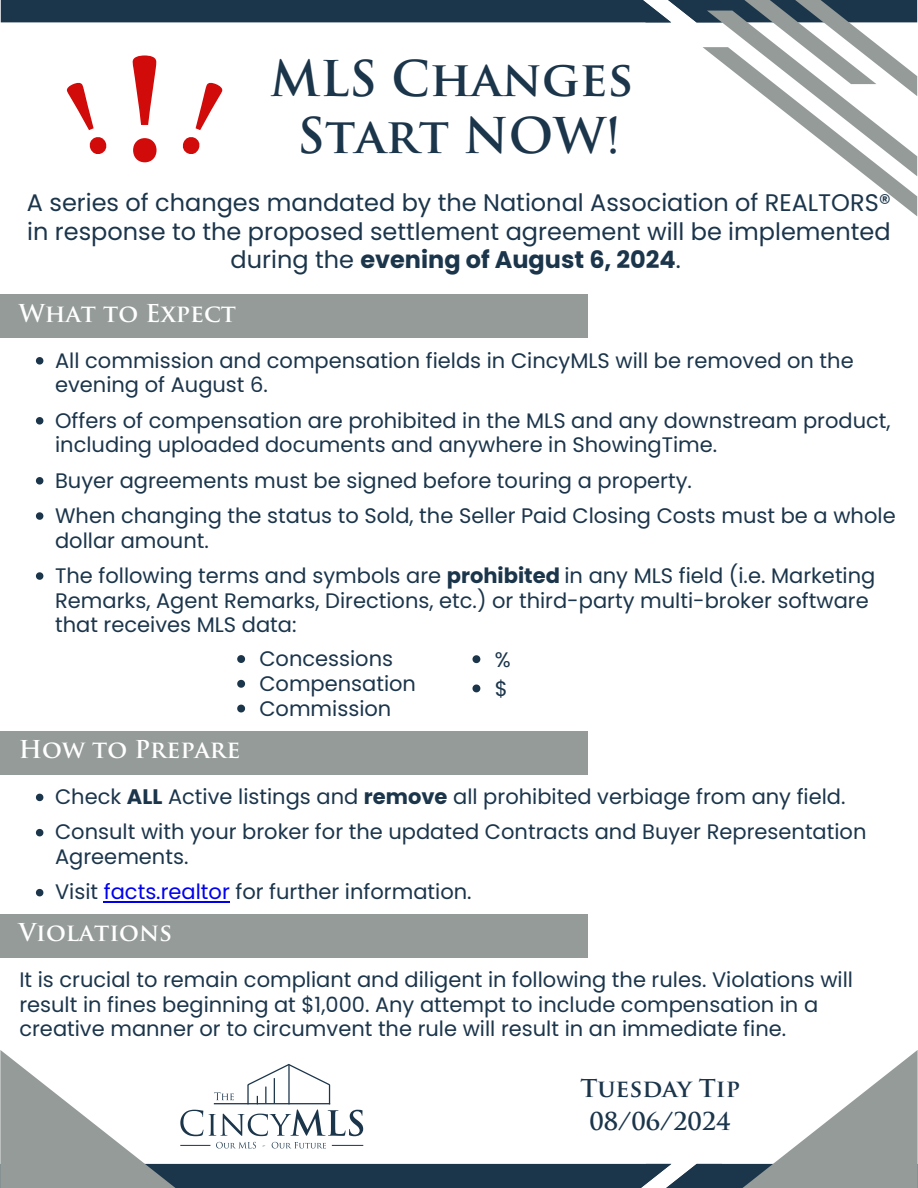
<style>
.page{position:relative;width:918px;height:1188px;background:#fff}
.page>*{position:absolute;margin:0;border:0;box-sizing:border-box;transform-origin:0 0}
.t1{font:700 48px/57.3px "Trajan Pro";color:#1b354b;text-align:center}
.t2{font:24px/28.2px "Poppins";color:#1b354b;text-align:center}
.t3{font:700 24px "Trajan Pro";color:#fff}
.t4{font:700 24px/32.7px "Trajan Pro";color:#1b354b;text-align:center}
.t5{font:21px/24.8px "Poppins";color:#1b354b}
.s1{font-weight:700}
.s2{color:#00e}
</style>
<div class="page">
<div style="left:1px;top:0;width:631px;height:22px;background:#1b354b"></div>
<svg style="left:632px;top:0;width:285px;height:216px"></svg>
<svg style="left:66px;top:55px;width:157px;height:107px"></svg>
<div style="left:0;top:731px;width:587px;height:44px;background:#949b98"></div>
<div style="left:0;top:295px;width:587px;height:43px;background:#949b98"></div>
<div style="left:0;top:914px;width:587px;height:44px;background:#949b98"></div>
<svg style="left:36px;top:357px;width:7px;height:8px"></svg>
<svg style="left:36px;top:417px;width:7px;height:8px"></svg>
<svg style="left:36px;top:477px;width:7px;height:8px"></svg>
<svg style="left:36px;top:512px;width:7px;height:8px"></svg>
<svg style="left:36px;top:572px;width:7px;height:8px"></svg>
<svg style="left:237px;top:655px;width:8px;height:8px"></svg>
<svg style="left:237px;top:680px;width:8px;height:8px"></svg>
<svg style="left:237px;top:705px;width:8px;height:7px"></svg>
<svg style="left:472px;top:655px;width:8px;height:8px"></svg>
<svg style="left:472px;top:685px;width:8px;height:7px"></svg>
<svg style="left:36px;top:794px;width:7px;height:7px"></svg>
<svg style="left:36px;top:829px;width:7px;height:7px"></svg>
<svg style="left:36px;top:889px;width:7px;height:7px"></svg>
<hr style="left:104px;top:901px;width:126px;height:1px;background:#00e">
<svg style="left:0;top:1050px;width:918px;height:138px"></svg>
<hr style="left:288px;top:1065px;width:2px;height:39px;background:#1b354b">
<p class="t1" style="left:270px;top:55px;width:365px">MLS Changes<br>Start NOW!</p>
<h2 class="t2" style="left:27px;top:189px;width:866px">A series of changes mandated by the National Association of REALTORS® in response to the proposed settlement agreement will be implemented during the <span class="s1">evening of August 6, 2024</span>.</h2>
<h1 class="t3" style="left:19px;top:304px;width:219px">What to Expect</h1>
<p class="t5" style="left:55px;top:348px;width:800px">All commission and compensation fields in CincyMLS will be removed on the evening of August 6.</p>
<p class="t5" style="left:55px;top:408px;width:837px">Offers of compensation are prohibited in the MLS and any downstream product, including uploaded documents and anywhere in ShowingTime.</p>
<p class="t5" style="left:55px;top:468px;width:638px">Buyer agreements must be signed before touring a property.</p>
<p class="t5" style="left:55px;top:503px;width:842px">When changing the status to Sold, the Seller Paid Closing Costs must be a whole dollar amount.</p>
<p class="t5" style="left:55px;top:563px;width:822px">The following terms and symbols are <span class="s1">prohibited</span> in any MLS field (i.e. Marketing<br>Remarks, Agent Remarks, Directions, etc.) or third-party multi-broker software that receives MLS data:</p>
<p class="t5" style="left:259px;top:647px;width:135px">Concessions</p>
<p class="t5" style="left:259px;top:671px;width:158px">Compensation</p>
<p class="t5" style="left:259px;top:696px;width:133px">Commission</p>
<p class="t5" style="left:495px;top:647px;width:17px">%</p>
<p class="t5" style="left:495px;top:676px;width:15px">$</p>
<p class="t3" style="left:19px;top:740px;width:223px">How to Prepare</p>
<h2 class="t5" style="left:55px;top:784px;width:792px">Check <span class="s1">ALL</span> Active listings and <span class="s1">remove</span> all prohibited verbiage from any field.</h2>
<p class="t5" style="left:55px;top:820px;width:813px">Consult with your broker for the updated Contracts and Buyer Representation<br>Agreements.</p>
<p class="t5" style="left:55px;top:880px;width:418px">Visit <span class="s2">facts.realtor</span> for further information.</p>
<h3 class="t3" style="left:19px;top:923px;width:155px">Violations</h3>
<p class="t5" style="left:19px;top:967px;width:835px">It is crucial to remain compliant and diligent in following the rules. Violations will result in fines beginning at $1,000. Any attempt to include compensation in a creative manner or to circumvent the rule will result in an immediate fine.</p>
<h2 class="t4" style="left:580px;top:1075px;width:161px">Tuesday Tip<br>08/06/2024</h2>
</div>
